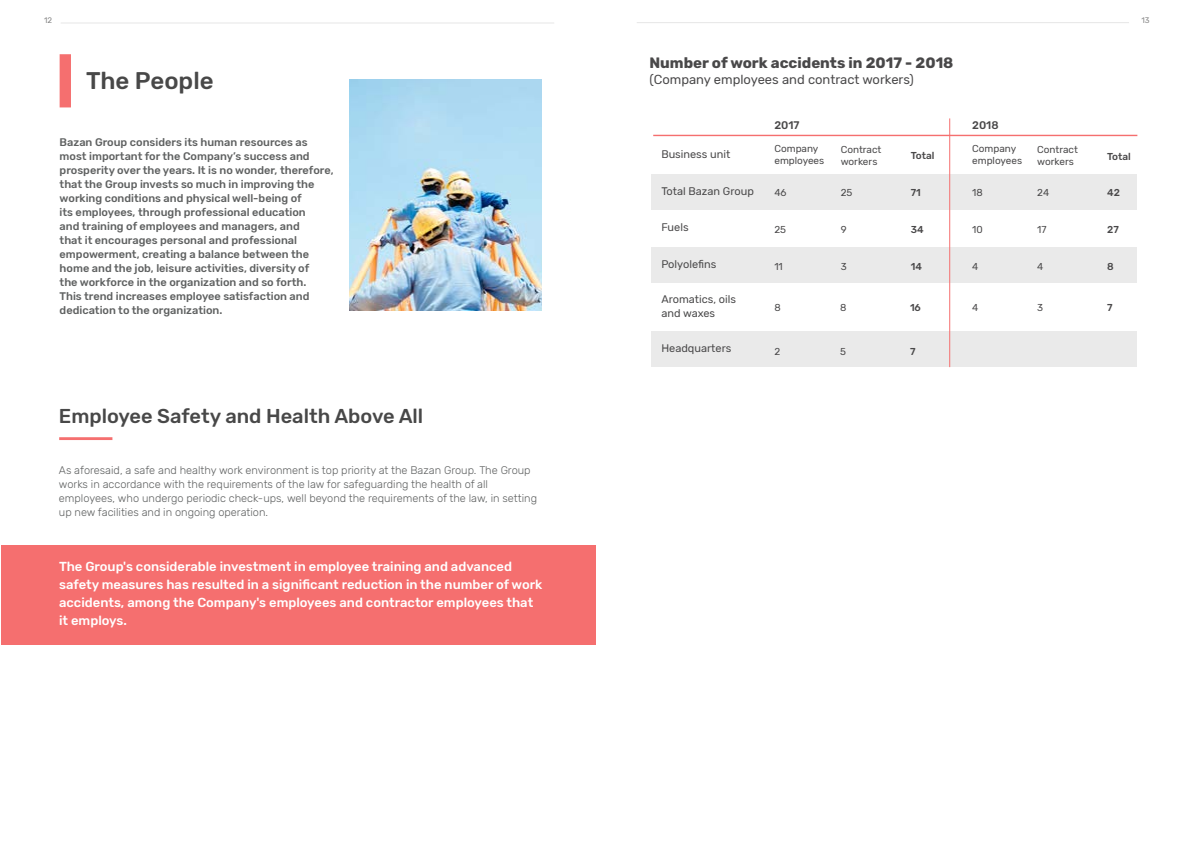
<style>
.page{position:relative;width:1191px;height:842px;background:#fff}
.page>*{position:absolute;margin:0;border:0;box-sizing:border-box;transform-origin:0 0}
.t1{font:500 24px "Rubik";color:#484848}
.t2{font:500 20px "Rubik";color:#484848}
.t3{font:700 15px "Rubik";color:#494849}
.t4{font:500 13px/18px "Rubik";color:#fff}
.t5{font:13px "Rubik";color:#494849}
.t6{font:500 11px/14px "Rubik";color:#5f6161}
.t7{font:300 11px/14px "Rubik";color:#5f6161}
.t8{font:11px/13.2px "Rubik";color:#494849}
.t9{font:500 11px "Rubik";color:#494849}
.t10{font:10px/12px "Rubik";color:#494849}
.t11{font:500 10px "Rubik";color:#494849}
.t12{font:8px "Rubik";color:#858585}
</style>
<div class="page">
<div style="left:1px;top:546px;width:594px;height:99px;background:#f56f6f"></div>
<div style="left:60px;top:54px;width:11px;height:53px;background:#f56f6f"></div>
<img style="left:350px;top:79px;width:191px;height:231px">
<hr style="left:59px;top:437px;width:53px;height:3px;background:#f56f6f">
<hr style="left:637px;top:22px;width:492px;height:1px;background:#e6e6e6">
<hr style="left:61px;top:23px;width:493px;height:1px;background:#e6e6e6">
<div style="left:651px;top:331px;width:485px;height:36px;background:#eaeaea"></div>
<hr style="left:653px;top:135px;width:484px;height:1px;background:#f56f6f">
<div style="left:651px;top:173px;width:485px;height:36px;background:#eaeaea"></div>
<div style="left:651px;top:247px;width:485px;height:36px;background:#eaeaea"></div>
<hr style="left:949px;top:118px;width:1px;height:249px;background:#f56f6f">
<p class="t12" style="left:44px;top:16px;width:10px">12</p>
<h1 class="t1" style="left:86px;top:67px;width:129px">The People</h1>
<p class="t6" style="left:60px;top:136px;width:275px">Bazan Group considers its human resources as most important for the Company s’ success and prosperity over the years It. is no wonder, therefore, that the Group invests so much in improving the working conditions and physical well-being of<br>its employees, through professional education<br>and training of employees and managers, and<br>that it encourages personal and professional empowerment, creating a balance between the home and the job, leisure activities, diversity of<br>the workforce in the organization and so forth.<br>This trend increases employee satisfaction and dedication to the organization.</p>
<h2 class="t2" style="left:59px;top:404px;width:366px">Employee Safety and Health Above All</h2>
<p class="t7" style="left:59px;top:463px;width:480px">As aforesaid a, safe and healthy work environment is top priority at the Bazan Group. The Group works in accordance with the requirements of the law for safeguarding the health of all employees, who undergo periodic check-ups, well beyond the requirements of the law in, setting up new facilities and in ongoing operation.</p>
<p class="t4" style="left:59px;top:557px;width:485px">The Group s' considerable investment in employee training and advanced safety measures has resulted in a significant reduction in the number of work accidents, among the Company s' employees and contractor employees that it employs.</p>
<h3 class="t3" style="left:649px;top:54px;width:305px">Number of work accidents in 2017 - 2018</h3>
<p class="t5" style="left:649px;top:72px;width:266px">(Company employees and contract workers(</p>
<p class="t8" style="left:661px;top:147px;width:70px">Business unit</p>
<p class="t8" style="left:661px;top:185px;width:94px">Total Bazan Group</p>
<p class="t8" style="left:661px;top:221px;width:29px">Fuels</p>
<p class="t8" style="left:661px;top:257px;width:56px">Polyolefins</p>
<p class="t8" style="left:661px;top:293px;width:76px">Aromatics, oils and waxes</p>
<p class="t8" style="left:661px;top:342px;width:72px">Headquarters</p>
<p class="t9" style="left:774px;top:119px;width:27px">2017</p>
<p class="t10" style="left:774px;top:143px;width:51px">Company employees</p>
<p class="t10" style="left:840px;top:144px;width:42px">Contract</p>
<p class="t10" style="left:840px;top:156px;width:38px">workers</p>
<p class="t10" style="left:774px;top:187px;width:14px">46</p>
<p class="t10" style="left:774px;top:224px;width:13px">25</p>
<p class="t10" style="left:774px;top:260px;width:10px">11</p>
<p class="t10" style="left:774px;top:302px;width:8px">8</p>
<p class="t10" style="left:774px;top:346px;width:7px">2</p>
<p class="t10" style="left:840px;top:187px;width:13px">25</p>
<p class="t10" style="left:840px;top:224px;width:7px">9</p>
<p class="t10" style="left:840px;top:260px;width:7px">3</p>
<p class="t10" style="left:840px;top:302px;width:8px">8</p>
<p class="t10" style="left:840px;top:346px;width:7px">5</p>
<p class="t11" style="left:910px;top:150px;width:25px">Total</p>
<p class="t11" style="left:910px;top:187px;width:12px">71</p>
<p class="t11" style="left:910px;top:224px;width:14px">34</p>
<p class="t11" style="left:910px;top:260px;width:13px">14</p>
<p class="t11" style="left:910px;top:302px;width:12px">16</p>
<p class="t11" style="left:910px;top:346px;width:7px">7</p>
<p class="t9" style="left:972px;top:119px;width:28px">2018</p>
<p class="t10" style="left:972px;top:143px;width:51px">Company employees</p>
<p class="t10" style="left:972px;top:187px;width:12px">18</p>
<p class="t10" style="left:972px;top:224px;width:12px">10</p>
<p class="t10" style="left:972px;top:260px;width:8px">4</p>
<p class="t10" style="left:972px;top:302px;width:8px">4</p>
<p class="t10" style="left:1037px;top:144px;width:42px">Contract workers</p>
<p class="t10" style="left:1037px;top:187px;width:14px">24</p>
<p class="t10" style="left:1037px;top:224px;width:11px">17</p>
<p class="t10" style="left:1037px;top:260px;width:8px">4</p>
<p class="t10" style="left:1037px;top:302px;width:7px">3</p>
<p class="t12" style="left:1141px;top:16px;width:10px">13</p>
<p class="t11" style="left:1107px;top:150px;width:25px">Total</p>
<p class="t11" style="left:1107px;top:187px;width:14px">42</p>
<p class="t11" style="left:1107px;top:224px;width:13px">27</p>
<p class="t11" style="left:1107px;top:260px;width:8px">8</p>
<p class="t11" style="left:1107px;top:302px;width:7px">7</p>
</div>
